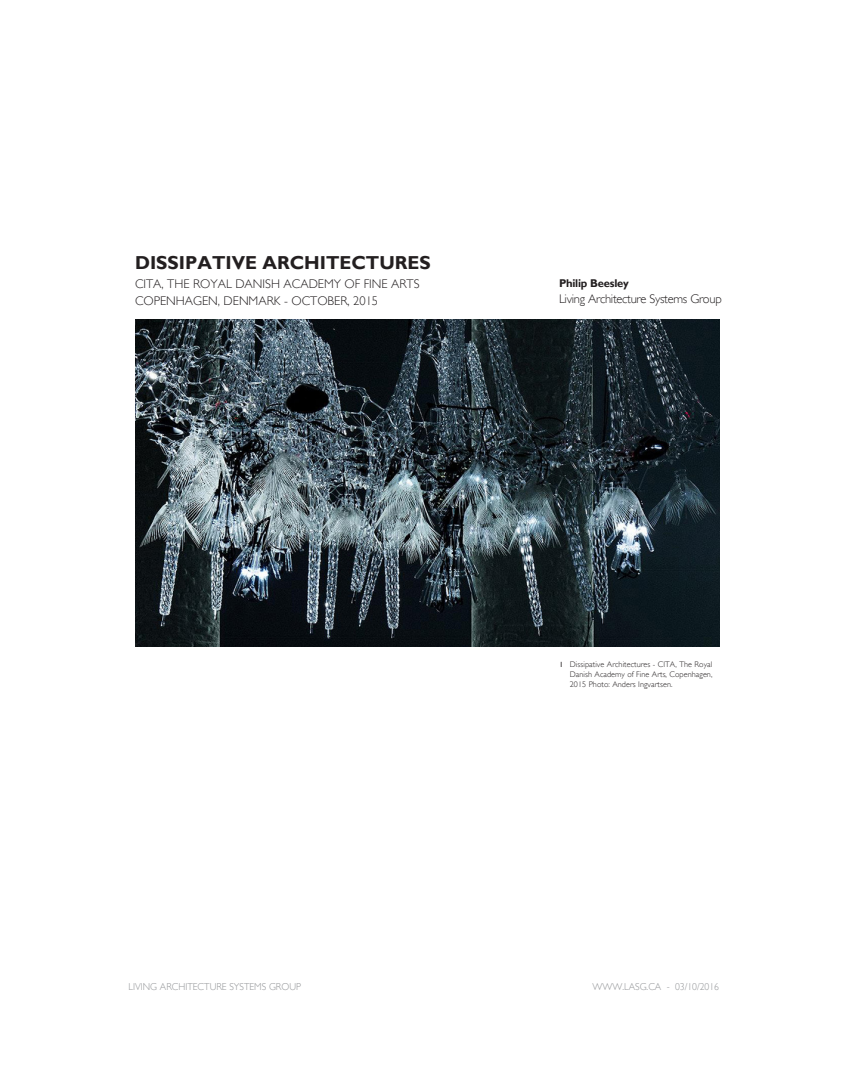
<style>
.page{position:relative;width:855px;height:1080px;background:#fff}
.page>*{position:absolute;margin:0;border:0;box-sizing:border-box;transform-origin:0 0}
.TITLE_-_Regular{font:700 18.75px "Gill Sans";color:#231f20}
.TITLE_-_Subtitle{font:300 12.5px "Gill Sans";color:#231f20}
.TITLE_-_Author_Name{font:300 12.5px "Gill Sans";letter-spacing:-.02em;color:#231f20}
.TITLE_-_Author_Name-2{font:700 11.25px "Gill Sans";letter-spacing:-.02em;color:#231f20}
.t1{font:300 10px "Gill Sans";color:#939598}
.BODY_-_Figure_Body{font:300 8.12px/9.8px "Gill Sans";letter-spacing:.01em;color:#231f20;text-align:justify}
.BODY_-_Figure{font:7.5px "Gill Sans";color:#231f20}
</style>
<div class="page">
<img style="left:135px;top:319px;width:585px;height:328px">
<p class="TITLE_-_Regular" style="left:135px;top:251px;width:297px">DISSIPATIVE ARCHITECTURES</p>
<p class="TITLE_-_Subtitle" style="left:135px;top:277px;width:286px">CITA, THE ROYAL DANISH ACADEMY OF FINE ARTS</p>
<p class="TITLE_-_Subtitle" style="left:135px;top:293px;width:245px">COPENHAGEN, DENMARK - OCTOBER, 2015</p>
<p class="TITLE_-_Author_Name-2" style="left:559px;top:276px;width:71px">Philip Beesley</p>
<p class="TITLE_-_Author_Name" style="left:559px;top:292px;width:164px">Living Architecture Systems Group</p>
<p class="BODY_-_Figure" style="left:560px;top:660px;width:5px">1</p>
<p class="BODY_-_Figure_Body" style="left:570px;top:660px;width:144px">Dissipative Architectures - CITA, The Royal Danish Academy of Fine Arts, Copenhagen, 2015 Photo: Anders Ingvartsen.</p>
<p class="t1" style="left:129px;top:981px;width:174px">LIVING ARCHITECTURE SYSTEMS GROUP</p>
<p class="t1" style="left:593px;top:981px;width:128px">WWW.LASG.CA - 03/10/2016</p>
</div>
